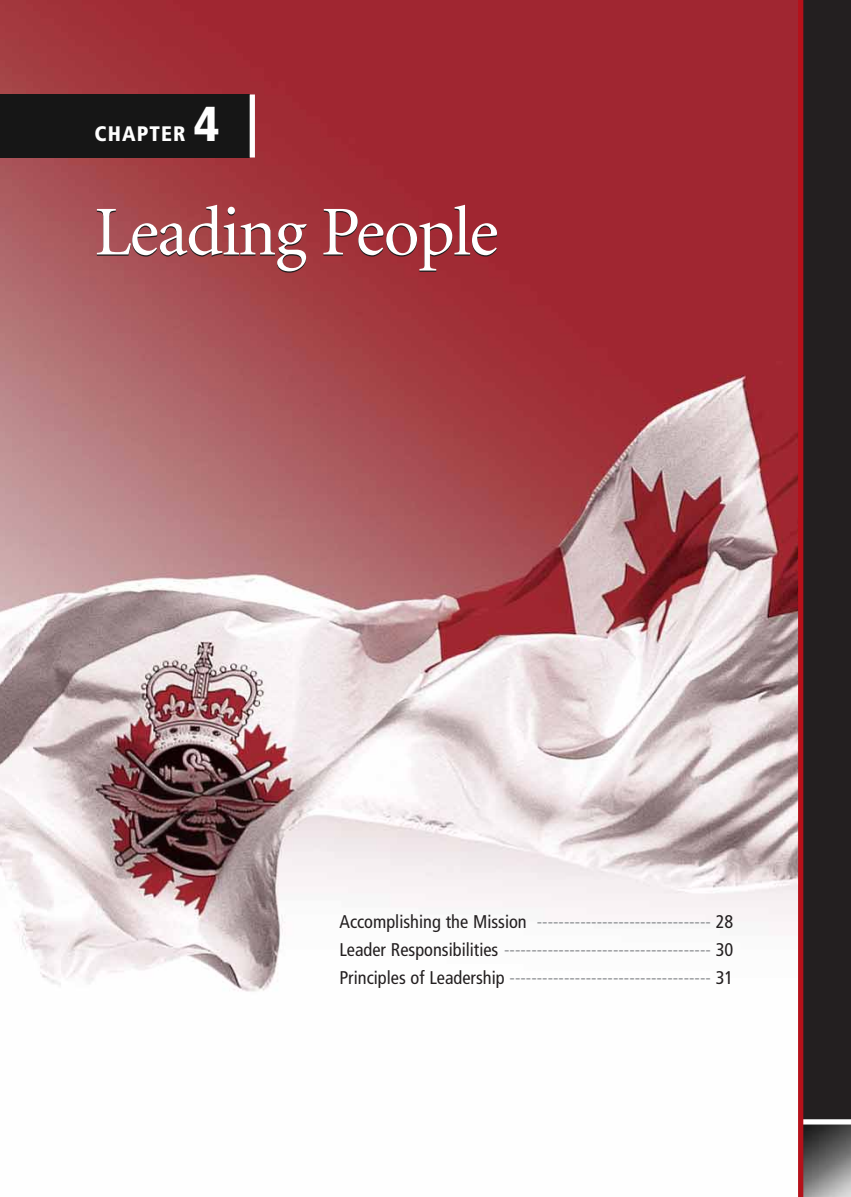
<style>
.page{position:relative;width:851px;height:1197px;background:#fff}
.page>*{position:absolute;margin:0;border:0;box-sizing:border-box;transform-origin:0 0}
.t1{font:70px "Minion";letter-spacing:-.025em;color:#fff}
.t2{font:900 condensed 49px "Frutiger";color:#fff}
.t3{font:900 condensed 21px "Frutiger";letter-spacing:.05em;color:#fff}
.t4{font:condensed 18.38px/28px "Frutiger";color:#939598;text-align:justify}
.s1{color:#231f20}
</style>
<div class="page">
<img style="left:0;top:0;width:798px;height:992px">
<div style="left:0;top:94px;width:250px;height:64px;background:#161616"></div>
<div style="left:800px;top:0;width:50px;height:1197px;background:#231f20"></div>
<img style="left:803px;top:1125px;width:47px;height:72px">
<div style="left:800px;top:1119px;width:50px;height:6px;background:#fff"></div>
<div style="left:798px;top:0;width:5px;height:1197px;background:#b5111a"></div>
<div style="left:250px;top:94px;width:5px;height:64px;background:#fff"></div>
<p class="t3" style="left:94px;top:126px;width:92px">CHAPTER</p>
<h2 class="t2" style="left:194px;top:105px;width:27px">4</h2>
<h1 class="t1" style="left:94px;top:205px;width:405px">Leading People</h1>
<p class="t4" style="left:339px;top:909px;width:395px"><span class="s1">Accomplishing the Mission</span> -------------------------------- <span class="s1">28<br>Leader Responsibilities</span> -------------------------------------- <span class="s1">30<br>Principles of Leadership</span> ------------------------------------- <span class="s1">31</span></p>
</div>
